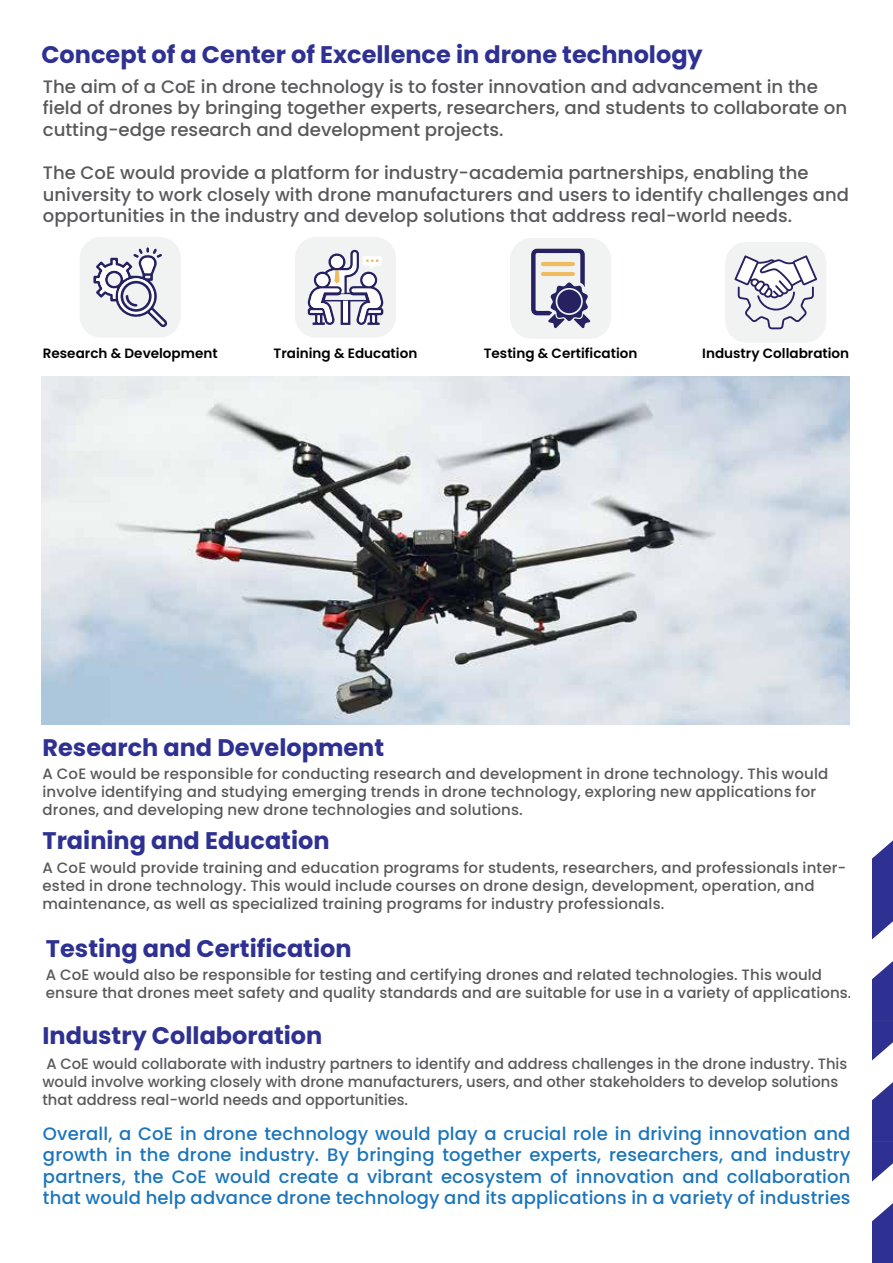
<style>
.page{position:relative;width:893px;height:1263px;background:#fff}
.page>*{position:absolute;margin:0;border:0;box-sizing:border-box;transform-origin:0 0}
.t1{font:700 24px "Poppins";color:#2e3191}
.t2{font:500 18px/21.6px "Poppins";color:#59595c}
.t3{font:500 18px/21.6px "Poppins";letter-spacing:.01em;color:#1b75bc;text-align:justify}
.t4{font:500 15px/18px "Poppins";letter-spacing:.01em;color:#59595c}
.t5{font:600 13.5px "Poppins";color:#000}
</style>
<div class="page">
<div style="left:80px;top:237px;width:101px;height:101px;background:#f1f2f2;border-radius:21px"></div>
<svg style="left:93px;top:247px;width:74px;height:81px"></svg>
<div style="left:295px;top:237px;width:101px;height:101px;background:#f1f2f2;border-radius:21px"></div>
<svg style="left:307px;top:249px;width:77px;height:76px"></svg>
<div style="left:510px;top:238px;width:101px;height:101px;background:#f1f2f2;border-radius:21px"></div>
<svg style="left:531px;top:249px;width:59px;height:79px"></svg>
<div style="left:557px;top:290px;width:24px;height:23px;background:#262262;border-radius:50%"></div>
<div style="left:725px;top:242px;width:101px;height:101px;background:#f1f2f2;border-radius:21px"></div>
<svg style="left:734px;top:255px;width:83px;height:74px"></svg>
<img style="left:41px;top:377px;width:808px;height:347px">
<svg style="left:872px;top:840px;width:21px;height:423px"></svg>
<h1 class="t1" style="left:41px;top:40px;width:663px">Concept of a Center of Excellence in drone technology</h1>
<p class="t2" style="left:43px;top:76px;width:806px">The aim of a CoE in drone technology is to foster innovation and advancement in the field of drones by bringing together experts, researchers, and students to collaborate on cutting-edge research and development projects.</p>
<p class="t2" style="left:43px;top:162px;width:808px">The CoE would provide a platform for industry-academia partnerships, enabling the university to work closely with drone manufacturers and users to identify challenges and opportunities in the industry and develop solutions that address real-world needs.</p>
<p class="t5" style="left:43px;top:345px;width:176px">Research &amp; Development</p>
<p class="t5" style="left:274px;top:345px;width:145px">Training &amp; Education</p>
<p class="t5" style="left:484px;top:345px;width:155px">Testing &amp; Certification</p>
<p class="t5" style="left:702px;top:345px;width:148px">Industry Collabration</p>
<h1 class="t1" style="left:43px;top:733px;width:343px">Research and Development</h1>
<p class="t4" style="left:43px;top:764px;width:787px">A CoE would be responsible for conducting research and development in drone technology. This would involve identifying and studying emerging trends in drone technology, exploring new applications for drones, and developing new drone technologies and solutions.</p>
<h1 class="t1" style="left:43px;top:826px;width:289px">Training and Education</h1>
<p class="t4" style="left:43px;top:859px;width:805px">A CoE would provide training and education programs for students, researchers, and professionals inter&shy;ested in drone technology. This would include courses on drone design, development, operation, and maintenance, as well as specialized training programs for industry professionals.</p>
<h1 class="t1" style="left:46px;top:935px;width:307px">Testing and Certification</h1>
<p class="t4" style="left:46px;top:966px;width:807px">A CoE would also be responsible for testing and certifying drones and related technologies. This would ensure that drones meet safety and quality standards and are suitable for use in a variety of applications.</p>
<h1 class="t1" style="left:43px;top:1022px;width:281px">Industry Collaboration</h1>
<p class="t4" style="left:43px;top:1055px;width:806px">A CoE would collaborate with industry partners to identify and address challenges in the drone industry. This would involve working closely with drone manufacturers, users, and other stakeholders to develop solutions that address real-world needs and opportunities.</p>
<p class="t3" style="left:43px;top:1122px;width:809px">Overall, a CoE in drone technology would play a crucial role in driving innovation and growth in the drone industry. By bringing together experts, researchers, and industry partners, the CoE would create a vibrant ecosystem of innovation and collaboration that would help advance drone technology and its applications in a variety of industries</p>
</div>
